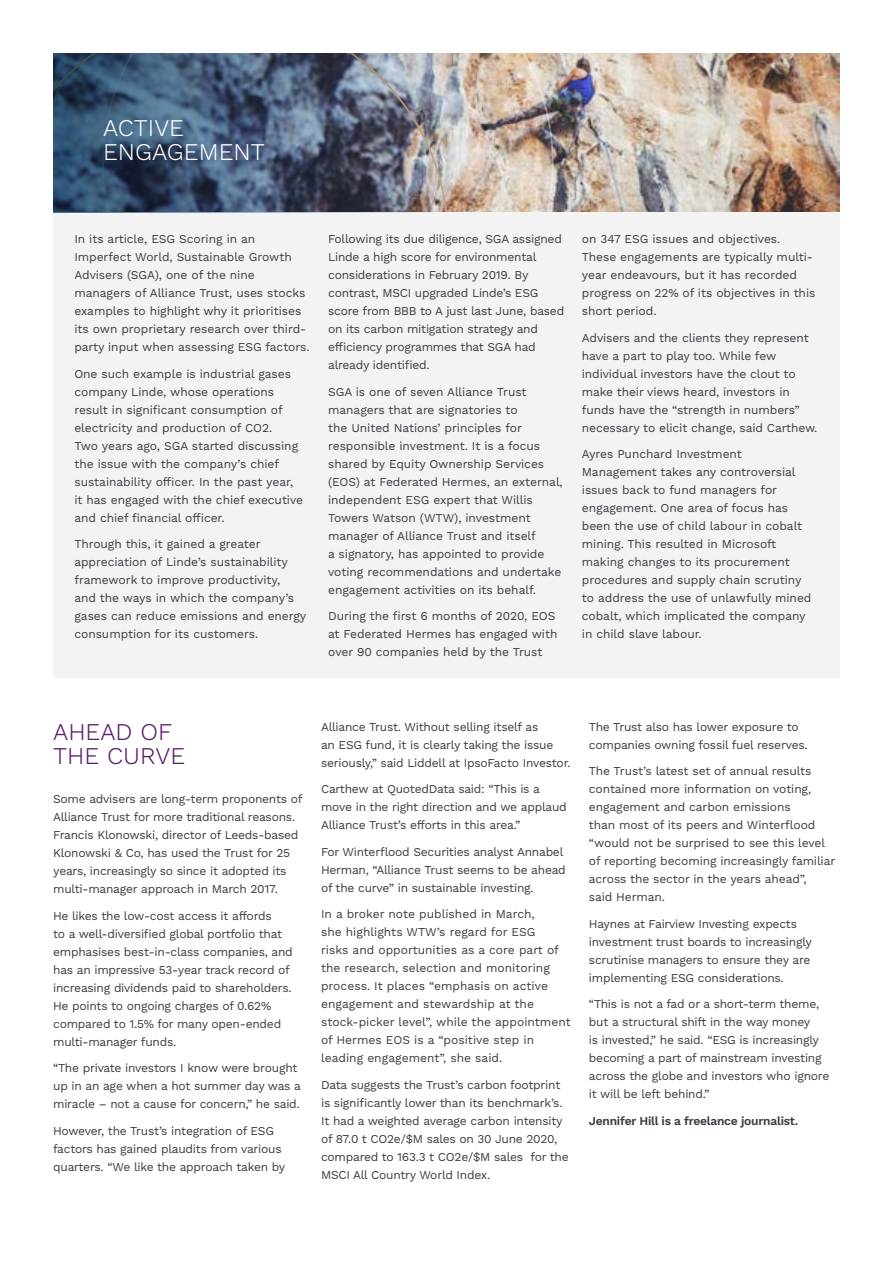
<style>
.page{position:relative;width:893px;height:1263px;background:#fff}
.page>*{position:absolute;margin:0;border:0;box-sizing:border-box;transform-origin:0 0}
.t1{font:300 24px/24px "Work Sans";color:#fff}
.t2{font:300 24px/24px "Work Sans";color:#5d196a}
.t3{font:12px/18px "Work Sans";letter-spacing:-.015em;color:#373d42}
.t4{font:600 12px "Work Sans";letter-spacing:-.02em;color:#373d42}
</style>
<div class="page">
<img style="left:554px;top:53px;width:286px;height:160px">
<img style="left:448px;top:53px;width:106px;height:160px">
<svg style="left:438px;top:53px;width:10px;height:160px;background:#c3beba"></svg>
<div style="left:53px;top:213px;width:787px;height:465px;background:#f3f3f4"></div>
<svg style="left:53px;top:53px;width:385px;height:160px;background:#4c5e75"></svg>
<h1 class="t1" style="left:103px;top:116px;width:163px">ACTIVE<br>ENGAGEMENT</h1>
<p class="t3" style="left:74px;top:230px;width:237px">In its article, ESG Scoring in an Imperfect World, Sustainable Growth Advisers (SGA), one of the nine managers of Alliance Trust, uses stocks examples to highlight why it prioritises its own proprietary research over third&shy;party input when assessing ESG factors.</p>
<p class="t3" style="left:74px;top:365px;width:230px">One such example is industrial gases company Linde, whose operations result in significant consumption of electricity and production of CO2.<br>Two years ago, SGA started discussing the issue with the company’s chief sustainability officer. In the past year, it has engaged with the chief executive and chief financial officer.</p>
<p class="t3" style="left:74px;top:535px;width:233px">Through this, it gained a greater appreciation of Linde’s sustainability framework to improve productivity,<br>and the ways in which the company’s gases can reduce emissions and energy consumption for its customers.</p>
<p class="t3" style="left:328px;top:230px;width:238px">Following its due diligence, SGA assigned Linde a high score for environmental considerations in February 2019. By contrast, MSCI upgraded Linde’s ESG score from BBB to A just last June, based on its carbon mitigation strategy and efficiency programmes that SGA had already identified.</p>
<p class="t3" style="left:328px;top:383px;width:236px">SGA is one of seven Alliance Trust managers that are signatories to<br>the United Nations’ principles for responsible investment. It is a focus shared by Equity Ownership Services (EOS) at Federated Hermes, an external, independent ESG expert that Willis Towers Watson (WTW), investment manager of Alliance Trust and itself<br>a signatory, has appointed to provide voting recommendations and undertake engagement activities on its behalf.</p>
<p class="t3" style="left:328px;top:607px;width:231px">During the first 6 months of 2020, EOS at Federated Hermes has engaged with over 90 companies held by the Trust</p>
<p class="t3" style="left:582px;top:230px;width:235px">on 347 ESG issues and objectives.<br>These engagements are typically multi&shy;year endeavours, but it has recorded progress on 22% of its objectives in this short period.</p>
<p class="t3" style="left:582px;top:329px;width:237px">Advisers and the clients they represent have a part to play too. While few individual investors have the clout to make their views heard, investors in funds have the “strength in numbers” necessary to elicit change, said Carthew.</p>
<p class="t3" style="left:582px;top:445px;width:231px">Ayres Punchard Investment Management takes any controversial issues back to fund managers for engagement. One area of focus has been the use of child labour in cobalt mining. This resulted in Microsoft making changes to its procurement procedures and supply chain scrutiny to address the use of unlawfully mined cobalt, which implicated the company in child slave labour.</p>
<h1 class="t2" style="left:53px;top:721px;width:134px">AHEAD OF<br>THE CURVE</h1>
<p class="t3" style="left:53px;top:790px;width:251px">Some advisers are long-term proponents of Alliance Trust for more traditional reasons.<br>Francis Klonowski, director of Leeds-based Klonowski &amp; Co, has used the Trust for 25 years, increasingly so since it adopted its multi-manager approach in March 2017.</p>
<p class="t3" style="left:53px;top:907px;width:241px">He likes the low-cost access it affords<br>to a well-diversified global portfolio that emphasises best-in-class companies, and has an impressive 53-year track record of increasing dividends paid to shareholders.<br>He points to ongoing charges of 0.62% compared to 1.5% for many open-ended multi-manager funds.</p>
<p class="t3" style="left:53px;top:1059px;width:249px">“The private investors I know were brought up in an age when a hot summer day was a miracle – not a cause for concern,” he said.</p>
<p class="t3" style="left:53px;top:1122px;width:234px">However, the Trust’s integration of ESG factors has gained plaudits from various quarters. “We like the approach taken by</p>
<p class="t3" style="left:321px;top:718px;width:251px">Alliance Trust. Without selling itself as<br>an ESG fund, it is clearly taking the issue seriously,” said Liddell at IpsoFacto Investor.</p>
<p class="t3" style="left:321px;top:780px;width:247px">Carthew at QuotedData said: “This is a move in the right direction and we applaud<br>Alliance Trust’s efforts in this area.”</p>
<p class="t3" style="left:321px;top:843px;width:246px">For Winterflood Securities analyst Annabel<br>Herman, “Alliance Trust seems to be ahead of the curve” in sustainable investing.</p>
<p class="t3" style="left:321px;top:906px;width:251px">In a broker note published in March,<br>she highlights WTW’s regard for ESG<br>risks and opportunities as a core part of the research, selection and monitoring process. It places “emphasis on active engagement and stewardship at the stock-picker level”, while the appointment of Hermes EOS is a “positive step in leading engagement”, she said.</p>
<p class="t3" style="left:321px;top:1076px;width:249px">Data suggests the Trust’s carbon footprint is significantly lower than its benchmark’s.<br>It had a weighted average carbon intensity of 87.0 t CO2e/$M sales on 30 June 2020, compared to 163.3 t CO2e/$M sales for the MSCI All Country World Index.</p>
<p class="t3" style="left:589px;top:718px;width:220px">The Trust also has lower exposure to companies owning fossil fuel reserves.</p>
<p class="t3" style="left:589px;top:763px;width:248px">The Trust’s latest set of annual results contained more information on voting, engagement and carbon emissions<br>than most of its peers and Winterflood “would not be surprised to see this level of reporting becoming increasingly familiar across the sector in the years ahead”,<br>said Herman.</p>
<p class="t3" style="left:589px;top:915px;width:225px">Haynes at Fairview Investing expects investment trust boards to increasingly scrutinise managers to ensure they are implementing ESG considerations.</p>
<p class="t3" style="left:589px;top:996px;width:242px">“This is not a fad or a short-term theme, but a structural shift in the way money<br>is invested,” he said. “ESG is increasingly becoming a part of mainstream investing across the globe and investors who ignore it will be left behind.”</p>
<p class="t4" style="left:589px;top:1114px;width:211px">Jennifer Hill is a freelance journalist.</p>
</div>
